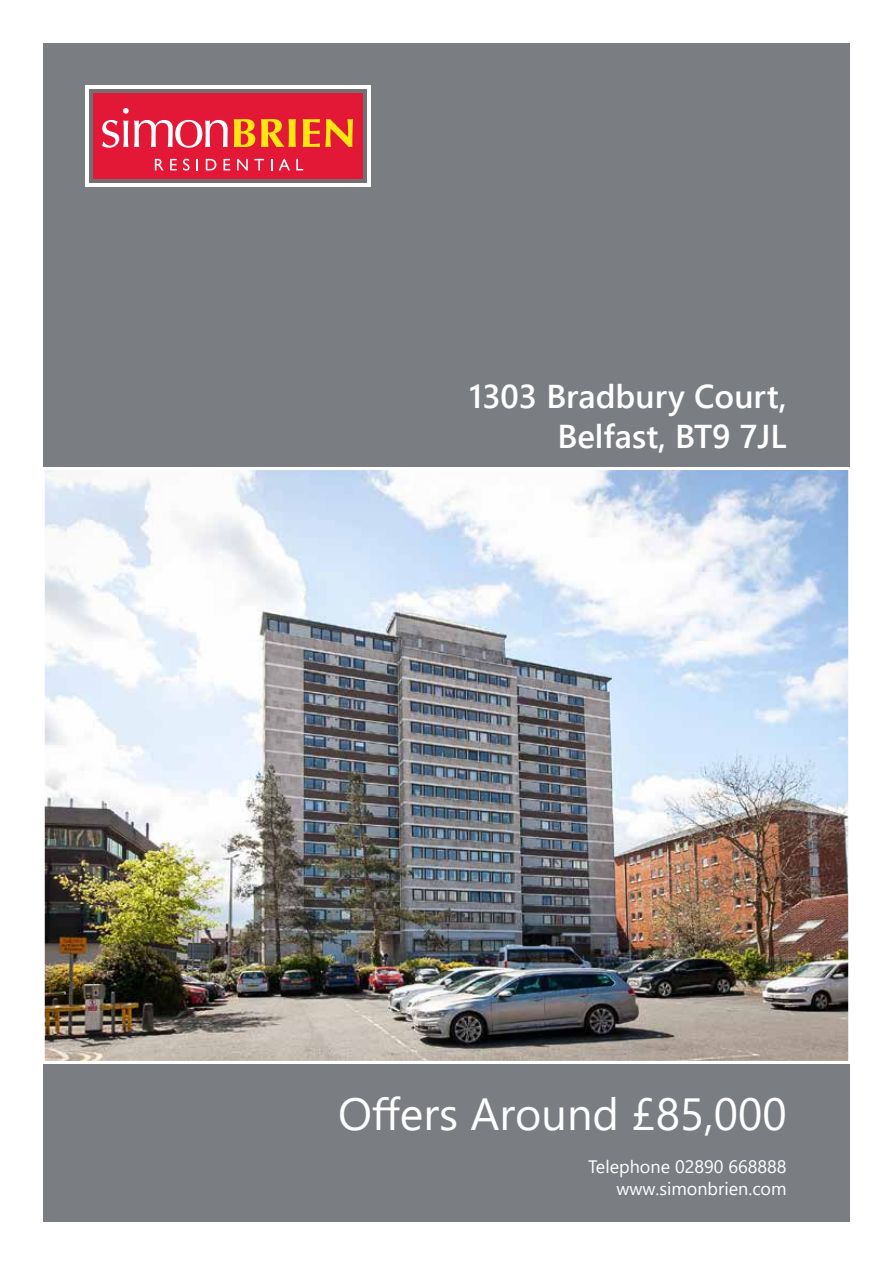
<style>
.page{position:relative;width:893px;height:1263px;background:#fff}
.page>*{position:absolute;margin:0;border:0;box-sizing:border-box;transform-origin:0 0}
.t1{font:45px "Segoe UI";color:#fff}
.t2{font:600 33px/39.6px "Segoe UI";color:#fff;text-align:right}
.t3{font:18px/21.6px "Segoe UI";color:#fff;text-align:right}
</style>
<div class="page">
<div style="left:43px;top:43px;width:807px;height:424px;background:#7a7d82"></div>
<div style="left:43px;top:1064px;width:807px;height:157px;background:#7a7d82"></div>
<img style="left:46px;top:471px;width:801px;height:589px">
<div style="left:42px;top:467px;width:809px;height:597px;border:3px solid #fff"></div>
<div style="left:85px;top:85px;width:286px;height:102px;background:#fff"></div>
<div style="left:89px;top:89px;width:278px;height:94px;background:#717073"></div>
<div style="left:93px;top:93px;width:270px;height:86px;background:#e31837"></div>
<svg style="left:102px;top:108px;width:126px;height:40px"></svg>
<svg style="left:234px;top:119px;width:21px;height:28px"></svg>
<svg style="left:261px;top:119px;width:35px;height:28px"></svg>
<svg style="left:303px;top:119px;width:50px;height:28px"></svg>
<svg style="left:155px;top:159px;width:9px;height:11px"></svg>
<svg style="left:170px;top:159px;width:7px;height:11px"></svg>
<svg style="left:183px;top:159px;width:7px;height:12px"></svg>
<svg style="left:196px;top:159px;width:2px;height:11px"></svg>
<svg style="left:206px;top:159px;width:10px;height:11px"></svg>
<svg style="left:224px;top:159px;width:6px;height:11px"></svg>
<svg style="left:237px;top:159px;width:11px;height:11px"></svg>
<svg style="left:254px;top:159px;width:10px;height:11px"></svg>
<svg style="left:279px;top:159px;width:11px;height:11px"></svg>
<svg style="left:296px;top:159px;width:7px;height:11px"></svg>
<h2 class="t2" style="left:469px;top:374px;width:319px">1303 Bradbury Court,<br>Belfast, BT9 7JL</h2>
<h1 class="t1" style="left:338px;top:1071px;width:450px">Offers Around £85,000</h1>
<p class="t3" style="left:588px;top:1154px;width:200px">Telephone 02890 668888 www.simonbrien.com</p>
</div>
